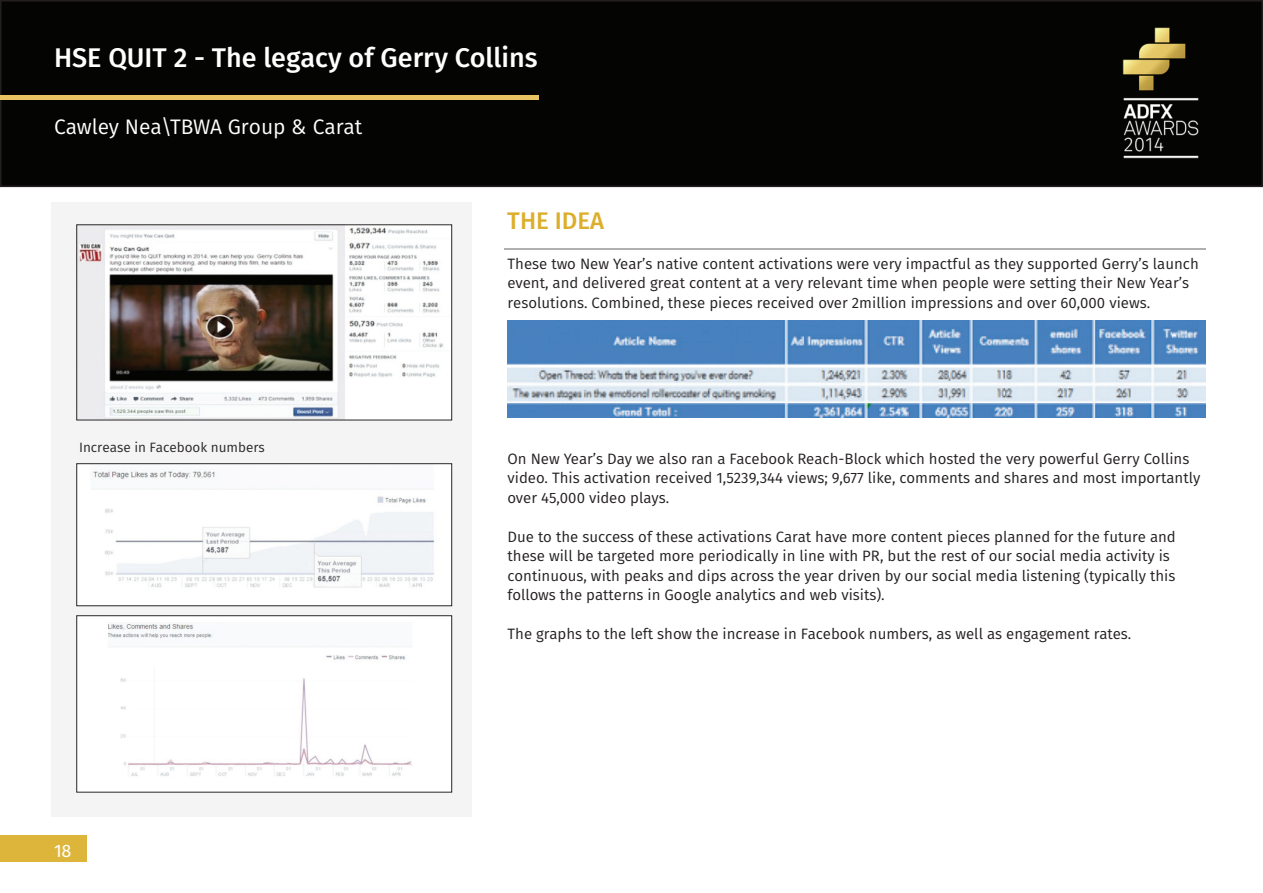
<style>
.page{position:relative;width:1263px;height:893px;background:#fff}
.page>*{position:absolute;margin:0;border:0;box-sizing:border-box;transform-origin:0 0}
.t1{font:500 27px "Fira Sans";color:#fff}
.t2{font:500 24px "Fira Sans";color:#ddae2c}
.t3{font:21px "Fira Sans";color:#fff}
.t4{font:18px "Fira Sans OT";color:#fff}
.t5{font:15px/19.5px "Fira Sans";color:#231f20}
.t6{font:13.5px "Fira Sans";color:#2a2626}
</style>
<div class="page">
<div style="left:3px;top:3px;width:1257px;height:181px;background:#040503"></div>
<div style="left:0;top:0;width:1263px;height:187px;border:2px solid #231f20"></div>
<div style="left:0;top:836px;width:86px;height:26px;background:#deb53b"></div>
<hr style="left:0;top:95px;width:539px;height:4px;background:#e8c361">
<img style="left:507px;top:320px;width:698px;height:97px">
<hr style="left:504px;top:248px;width:701px;height:1px;background:#b0b0b0">
<div style="left:51px;top:202px;width:420px;height:614px;background:#f4f4f4"></div>
<img style="left:79px;top:227px;width:371px;height:191px">
<div style="left:77px;top:464px;width:375px;height:142px;background:#fff"></div>
<img style="left:91px;top:469px;width:344px;height:119px">
<div style="left:77px;top:463px;width:375px;height:143px;border:1px solid #2a2626"></div>
<div style="left:77px;top:616px;width:375px;height:176px;background:#fff"></div>
<img style="left:108px;top:622px;width:304px;height:154px">
<div style="left:77px;top:615px;width:375px;height:177px;border:1px solid #2a2626"></div>
<h1 class="t1" style="left:54px;top:39px;width:485px">HSE QUIT 2 - The legacy of Gerry Collins</h1>
<h3 class="t3" style="left:54px;top:112px;width:310px">Cawley Nea\TBWA Group &amp; Carat</h3>
<p class="t6" style="left:79px;top:438px;width:187px">Increase in Facebook numbers</p>
<p class="t4" style="left:54px;top:838px;width:19px">18</p>
<h2 class="t2" style="left:507px;top:204px;width:98px">THE IDEA</h2>
<p class="t5" style="left:507px;top:255px;width:693px">These two New Year’s native content activations were very impactful as they supported Gerry’s launch event, and delivered great content at a very relevant time when people were setting their New Year’s resolutions. Combined, these pieces received over 2million impressions and over 60,000 views.</p>
<p class="t5" style="left:507px;top:450px;width:694px">On New Year’s Day we also ran a Facebook Reach-Block which hosted the very powerful Gerry Collins video. This activation received 1,5239,344 views; 9,677 like, comments and shares and most importantly over 45,000 video plays.</p>
<p class="t5" style="left:507px;top:528px;width:670px">Due to the success of these activations Carat have more content pieces planned for the future and these will be targeted more periodically in line with PR, but the rest of our social media activity is continuous, with peaks and dips across the year driven by our social media listening (typically this follows the patterns in Google analytics and web visits).</p>
<p class="t5" style="left:507px;top:626px;width:625px">The graphs to the left show the increase in Facebook numbers, as well as engagement rates.</p>
</div>
